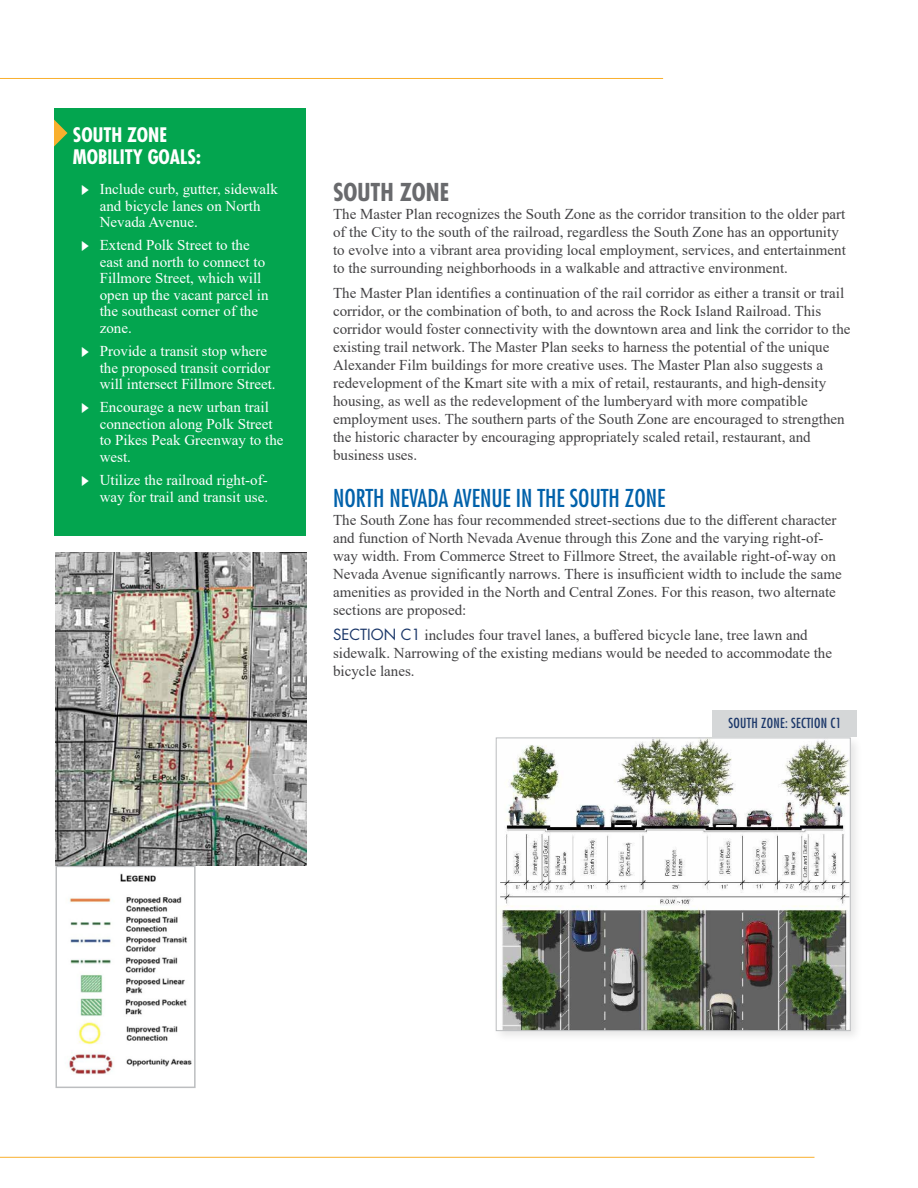
<style>
.page{position:relative;width:918px;height:1188px;background:#fff}
.page>*{position:absolute;margin:0;border:0;box-sizing:border-box;transform-origin:0 0}
.t1{font:condensed 24px "Futura Std";color:#0161aa}
.t2{font:700 condensed 24px "Futura Std";color:#696a6d}
.t3{font:700 condensed 19.5px/22.5px "Futura Std";color:#fff}
.t4{font:15px/18px "Times New Roman";color:#414042}
.t5{font:15px/16.5px "Times New Roman";color:#fff}
.t6{font:condensed 13.5px "Futura Std";letter-spacing:.02em;color:#1b3769}
.s1{font-family:"Koz Go Pro";font-size:10.5px}
.s2{font-family:"Futura Std";color:#1b3769}
</style>
<div class="page">
<img style="left:56px;top:552px;width:250px;height:314px">
<img style="left:68px;top:873px;width:124px;height:202px">
<div style="left:56px;top:866px;width:140px;height:222px;border:2px solid #bcbec0"></div>
<div style="left:713px;top:710px;width:144px;height:27px;background:#d5d7d8"></div>
<div style="left:493px;top:734px;width:371px;height:310px;background:#000;opacity:.1"></div>
<img style="left:498px;top:740px;width:350px;height:289px">
<div style="left:496px;top:738px;width:354px;height:293px;border:1px solid #bcbec0"></div>
<div style="left:54px;top:108px;width:252px;height:428px;background:#03a54f"></div>
<svg style="left:54px;top:120px;width:14px;height:27px"></svg>
<hr style="left:0;top:78px;width:663px;height:1px;background:#f9b02e">
<hr style="left:0;top:1157px;width:815px;height:1px;background:#f9b02e">
<h2 class="t3" style="left:73px;top:123px;width:130px">SOUTH ZONE<br>MOBILITY GOALS:</h2>
<p class="t5" style="left:100px;top:180px;width:180px;text-indent:-20px"><span class="s1">▶</span> Include curb, gutter, sidewalk and bicycle lanes on North<br>Nevada Avenue.</p>
<p class="t5" style="left:100px;top:237px;width:170px;text-indent:-20px"><span class="s1">▶</span> Extend Polk Street to the east and north to connect to<br>Fillmore Street, which will open up the vacant parcel in the southeast corner of the zone.</p>
<p class="t5" style="left:100px;top:342px;width:177px;text-indent:-20px"><span class="s1">▶</span> Provide a transit stop where the proposed transit corridor will intersect Fillmore Street.</p>
<p class="t5" style="left:100px;top:399px;width:185px;text-indent:-20px"><span class="s1">▶</span> Encourage a new urban trail connection along Polk Street to Pikes Peak Greenway to the west.</p>
<p class="t5" style="left:80px;top:471px;width:190px;text-align:right"><span class="s1">▶</span> Utilize the railroad right-of&shy;way for trail and transit use.</p>
<h1 class="t2" style="left:333px;top:178px;width:118px">SOUTH ZONE</h1>
<p class="t4" style="left:333px;top:205px;width:514px">The Master Plan recognizes the South Zone as the corridor transition to the older part of the City to the south of the railroad, regardless the South Zone has an opportunity to evolve into a vibrant area providing local employment, services, and entertainment to the surrounding neighborhoods in a walkable and attractive environment.</p>
<p class="t4" style="left:333px;top:284px;width:519px">The Master Plan identifies a continuation of the rail corridor as either a transit or trail corridor, or the combination of both, to and across the Rock Island Railroad. This corridor would foster connectivity with the downtown area and link the corridor to the existing trail network. The Master Plan seeks to harness the potential of the unique Alexander Film buildings for more creative uses. The Master Plan also suggests a redevelopment of the Kmart site with a mix of retail, restaurants, and high-density housing, as well as the redevelopment of the lumberyard with more compatible employment uses. The southern parts of the South Zone are encouraged to strengthen the historic character by encouraging appropriately scaled retail, restaurant, and business uses.</p>
<h1 class="t1" style="left:333px;top:484px;width:334px">NORTH NEVADA AVENUE IN THE SOUTH ZONE</h1>
<p class="t4" style="left:333px;top:511px;width:510px">The South Zone has four recommended street-sections due to the different character and function of North Nevada Avenue through this Zone and the varying right-of&shy;way width. From Commerce Street to Fillmore Street, the available right-of-way on Nevada Avenue significantly narrows. There is insufficient width to include the same amenities as provided in the North and Central Zones. For this reason, two alternate sections are proposed:</p>
<p class="t4" style="left:333px;top:626px;width:501px"><span class="s2">SECTION C1</span> includes four travel lanes, a buffered bicycle lane, tree lawn and sidewalk. Narrowing of the existing medians would be needed to accommodate the bicycle lanes.</p>
<p class="t6" style="left:729px;top:715px;width:114px">SOUTH ZONE: SECTION C1</p>
</div>
